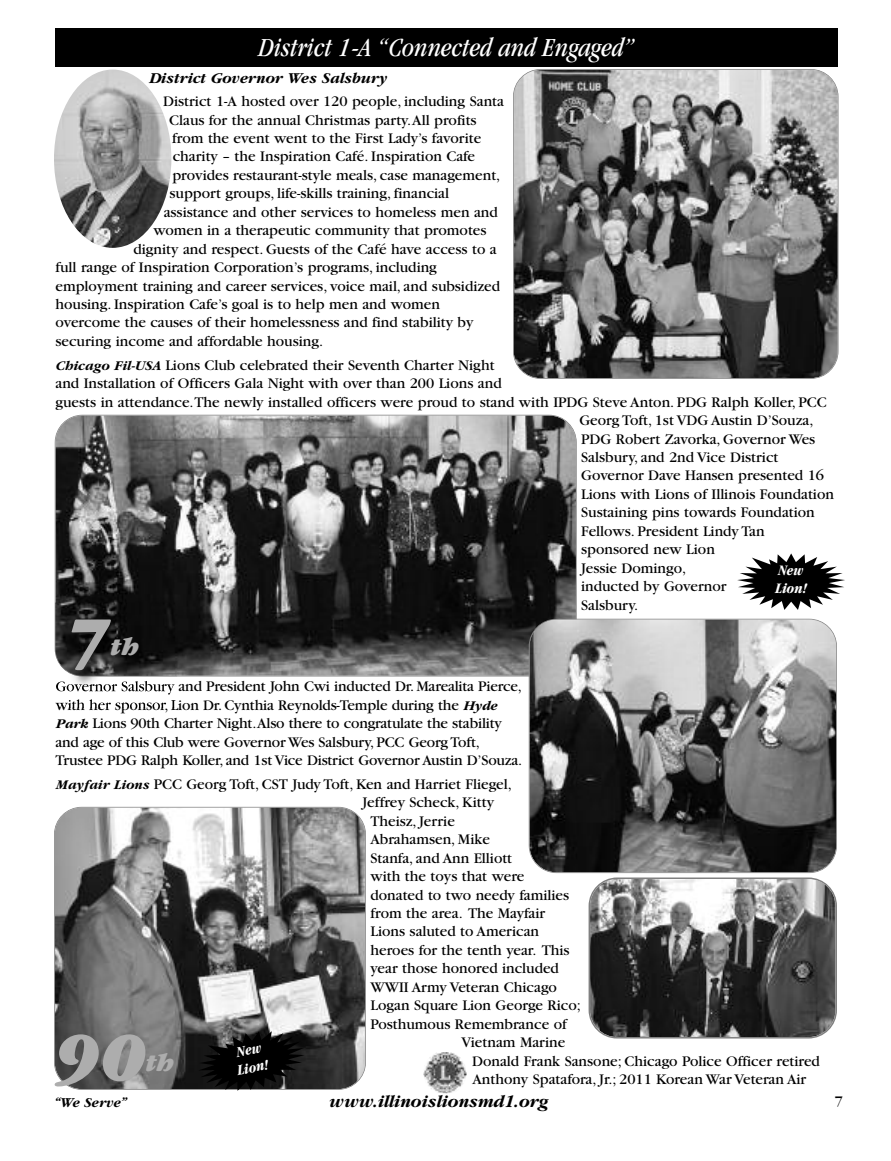
<style>
.page{position:relative;width:891px;height:1161px;background:#fff}
.page>*{position:absolute;margin:0;border:0;box-sizing:border-box;transform-origin:0 0}
.t1{font:italic 900 72px "Garamond";color:#adadad}
.t2{font:italic condensed 27px "Garamond";color:#fff}
.t3{font:italic 900 27px "Garamond";color:#adadad}
.t4{font:italic 700 18px "Garamond";color:#000}
.t5{font:italic 700 15.75px "Garamond";color:#000}
.t6{font:15.3px/18.5px "Garamond";color:#000}
.t7{font:italic 700 condensed 15px/18px "Garamond";color:#fff}
.t8{font:italic 700 14.25px "Garamond";color:#000}
.s1{font-weight:700;font-style:italic;font-size:13.8px}
</style>
<div class="page">
<img style="left:423px;top:1052px;width:44px;height:41px">
<svg style="left:589px;top:878px;width:248px;height:161px;background:#606060"></svg>
<div style="left:55px;top:28px;width:783px;height:38px;background:#000"></div>
<img style="left:55px;top:416px;width:521px;height:260px;border-radius:27px">
<div style="left:55px;top:415px;width:522px;height:261px;border:2px solid #808080;border-radius:28px"></div>
<img style="left:530px;top:620px;width:306px;height:252px;border-radius:27px">
<div style="left:529px;top:619px;width:308px;height:254px;border:2px solid #808080;border-radius:28px"></div>
<svg style="left:737px;top:553px;width:108px;height:57px"></svg>
<img style="left:514px;top:70px;width:324px;height:308px;border-radius:27px">
<div style="left:513px;top:69px;width:325px;height:310px;border:2px solid #808080;border-radius:28px"></div>
<img style="left:54px;top:70px;width:117px;height:178px;border-radius:50%">
<img style="left:55px;top:808px;width:310px;height:281px;border-radius:27px">
<div style="left:54px;top:807px;width:312px;height:283px;border:2px solid #808080;border-radius:28px"></div>
<img style="left:54px;top:603px;width:123px;height:105px">
<img style="left:56px;top:682px;width:58px;height:9px">
<img style="left:55px;top:699px;width:43px;height:9px">
<img style="left:55px;top:603px;width:122px;height:73px">
<svg style="left:198px;top:1031px;width:107px;height:60px;background:#191919"></svg>
<h2 class="t2" style="left:259px;top:37px;width:377px">District 1-A “Connected and Engaged”</h2>
<p class="t5" style="left:149px;top:68px;width:240px">District Governor Wes Salsbury</p>
<p class="t6" style="left:163px;top:93px;width:342px">District 1-A hosted over 120 people, including Santa</p>
<p class="t6" style="left:169px;top:112px;width:309px">Claus for the annual Christmas party.All profits</p>
<p class="t6" style="left:172px;top:130px;width:311px">from the event went to the First Lady’s favorite</p>
<p class="t6" style="left:173px;top:149px;width:304px">charity – the Inspiration Café. Inspiration Cafe</p>
<p class="t6" style="left:172px;top:167px;width:329px">provides restaurant-style meals, case management,</p>
<p class="t6" style="left:170px;top:186px;width:281px">support groups, life-skills training, financial</p>
<p class="t6" style="left:164px;top:204px;width:336px">assistance and other services to homeless men and</p>
<p class="t6" style="left:153px;top:223px;width:335px">women in a therapeutic community that promotes</p>
<p class="t6" style="left:133px;top:241px;width:365px">dignity and respect. Guests of the Café have access to a</p>
<p class="t6" style="left:55px;top:260px;width:383px">full range of Inspiration Corporation’s programs, including</p>
<p class="t6" style="left:55px;top:278px;width:446px">employment training and career services, voice mail, and subsidized</p>
<p class="t6" style="left:55px;top:296px;width:386px">housing. Inspiration Cafe’s goal is to help men and women</p>
<p class="t6" style="left:55px;top:315px;width:420px">overcome the causes of their homelessness and find stability by</p>
<p class="t6" style="left:55px;top:333px;width:269px">securing income and affordable housing.</p>
<p class="t6" style="left:55px;top:357px;width:441px"><span class="s1">Chicago Fil-USA</span> Lions Club celebrated their Seventh Charter Night</p>
<p class="t6" style="left:55px;top:376px;width:448px">and Installation of Officers Gala Night with over than 200 Lions and</p>
<p class="t6" style="left:55px;top:394px;width:773px">guests in attendance.The newly installed officers were proud to stand with IPDG Steve Anton. PDG Ralph Koller, PCC</p>
<p class="t6" style="left:579px;top:413px;width:236px">Georg Toft, 1st VDG Austin D’Souza,</p>
<p class="t6" style="left:581px;top:431px;width:236px">PDG Robert Zavorka, Governor Wes</p>
<p class="t6" style="left:581px;top:449px;width:199px">Salsbury, and 2nd Vice District</p>
<p class="t6" style="left:581px;top:468px;width:244px">Governor Dave Hansen presented 16</p>
<p class="t6" style="left:581px;top:486px;width:254px">Lions with Lions of Illinois Foundation</p>
<p class="t6" style="left:581px;top:505px;width:235px">Sustaining pins towards Foundation</p>
<p class="t6" style="left:581px;top:523px;width:185px">Fellows. President Lindy Tan</p>
<p class="t6" style="left:581px;top:542px;width:135px">sponsored new Lion</p>
<p class="t6" style="left:581px;top:560px;width:107px">Jessie Domingo,</p>
<p class="t6" style="left:581px;top:579px;width:147px">inducted by Governor</p>
<p class="t6" style="left:581px;top:597px;width:59px">Salsbury.</p>
<p class="t7" style="left:775px;top:563px;width:33px">New<br>Lion!</p>
<h1 class="t1" style="left:64px;top:616px;width:47px">7</h1>
<h2 class="t3" style="left:110px;top:637px;width:30px">th</h2>
<p class="t6" style="left:55px;top:679px;width:468px">Governor Salsbury and President John Cwi inducted Dr. Marealita Pierce, with her sponsor, Lion Dr. Cynthia Reynolds-Temple during the <span class="s1">Hyde Park</span> Lions 90th Charter Night.Also there to congratulate the stability and age of this Club were Governor Wes Salsbury, PCC Georg Toft, Trustee PDG Ralph Koller, and 1st Vice District Governor Austin D’Souza.</p>
<p class="t6" style="left:55px;top:776px;width:458px"><span class="s1">Mayfair Lions</span> PCC Georg Toft, CST Judy Toft, Ken and Harriet Fliegel,</p>
<p class="t6" style="left:363px;top:795px;width:133px">Jeffrey Scheck, Kitty</p>
<p class="t6" style="left:370px;top:813px;width:86px">Theisz, Jerrie</p>
<p class="t6" style="left:370px;top:832px;width:121px">Abrahamsen, Mike</p>
<p class="t6" style="left:370px;top:850px;width:143px">Stanfa, and Ann Elliott</p>
<p class="t6" style="left:370px;top:868px;width:155px">with the toys that were</p>
<p class="t6" style="left:370px;top:887px;width:200px">donated to two needy families</p>
<p class="t6" style="left:370px;top:905px;width:176px">from the area. The Mayfair</p>
<p class="t6" style="left:370px;top:924px;width:170px">Lions saluted to American</p>
<p class="t6" style="left:370px;top:942px;width:201px">heroes for the tenth year. This</p>
<p class="t6" style="left:370px;top:961px;width:190px">year those honored included</p>
<p class="t6" style="left:370px;top:979px;width:188px">WWII Army Veteran Chicago</p>
<p class="t6" style="left:370px;top:998px;width:212px">Logan Square Lion George Rico;</p>
<p class="t6" style="left:370px;top:1016px;width:198px">Posthumous Remembrance of</p>
<p class="t6" style="left:462px;top:1035px;width:105px">Vietnam Marine</p>
<p class="t6" style="left:472px;top:1053px;width:349px">Donald Frank Sansone; Chicago Police Officer retired</p>
<p class="t6" style="left:472px;top:1071px;width:335px">Anthony Spatafora, Jr.; 2011 Korean War Veteran Air</p>
<p class="t8" style="left:54px;top:1094px;width:74px">“We Serve”</p>
<p class="t4" style="left:329px;top:1091px;width:221px">www.illinoislionsmd1.org</p>
<p class="t6" style="left:835px;top:1093px;width:10px">7</p>
<h1 class="t1" style="left:54px;top:1032px;width:93px">90</h1>
<p class="t7" style="left:232px;top:1045px;width:33px;rotate:-12deg">New<br>Lion!</p>
<h2 class="t3" style="left:146px;top:1053px;width:30px">th</h2>
</div>
